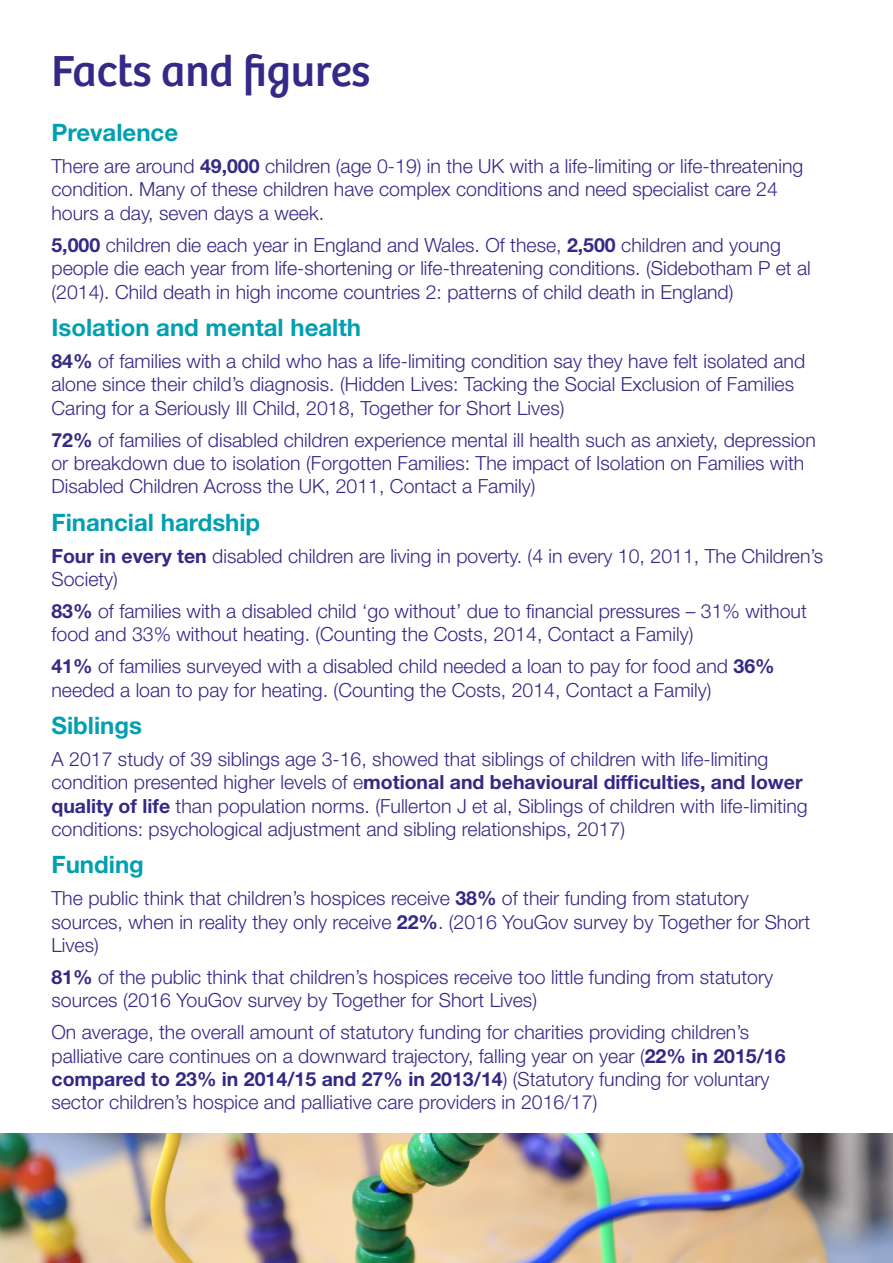
<style>
.page{position:relative;width:893px;height:1263px;background:#fff}
.page>*{position:absolute;margin:0;border:0;box-sizing:border-box;transform-origin:0 0}
.Key_Def_Text{font:45px "Bree";color:#332986}
.Key_Def_Title{font:700 24px "Helvetica Neue LT Std";color:#00a0b0}
.Key_Def_Title-2{font:300 19.5px/23.4px "Helvetica Neue LT Std";color:#332986}
.s1{font-weight:700}
</style>
<div class="page">
<img style="left:0;top:1133px;width:893px;height:130px">
<p class="Key_Def_Text" style="left:51px;top:45px;width:320px">Facts and figures</p>
<p class="Key_Def_Title" style="left:51px;top:118px;width:128px">Prevalence</p>
<p class="Key_Def_Title-2" style="left:51px;top:154px;width:753px">There are around <span class="s1">49,000</span> children (age 0-19) in the UK with a life-limiting or life-threatening condition. Many of these children have complex conditions and need specialist care 24 hours a day, seven days a week.</p>
<p class="Key_Def_Title-2" style="left:51px;top:233px;width:761px"><span class="s1">5,000</span> children die each year in England and Wales. Of these, <span class="s1">2,500</span> children and young people die each year from life-shortening or life-threatening conditions. (Sidebotham P et al (2014). Child death in high income countries 2: patterns of child death in England)</p>
<p class="Key_Def_Title" style="left:51px;top:312px;width:311px">Isolation and mental health</p>
<p class="Key_Def_Title-2" style="left:51px;top:349px;width:755px"><span class="s1">84%</span> of families with a child who has a life-limiting condition say they have felt isolated and alone since their child’s diagnosis. (Hidden Lives: Tacking the Social Exclusion of Families<br>Caring for a Seriously Ill Child, 2018, Together for Short Lives)</p>
<p class="Key_Def_Title-2" style="left:51px;top:427px;width:766px"><span class="s1">72%</span> of families of disabled children experience mental ill health such as anxiety, depression or breakdown due to isolation (Forgotten Families: The impact of Isolation on Families with<br>Disabled Children Across the UK, 2011, Contact a Family)</p>
<p class="Key_Def_Title" style="left:51px;top:507px;width:210px">Financial hardship</p>
<p class="Key_Def_Title-2" style="left:51px;top:543px;width:773px"><span class="s1">Four in every ten</span> disabled children are living in poverty. (4 in every 10, 2011, The Children’s<br>Society)</p>
<p class="Key_Def_Title-2" style="left:51px;top:599px;width:757px"><span class="s1">83%</span> of families with a disabled child ‘go without’ due to financial pressures – 31% without food and 33% without heating. (Counting the Costs, 2014, Contact a Family)</p>
<p class="Key_Def_Title-2" style="left:51px;top:654px;width:725px"><span class="s1">41%</span> of families surveyed with a disabled child needed a loan to pay for food and <span class="s1">36% </span>needed a loan to pay for heating. (Counting the Costs, 2014, Contact a Family)</p>
<p class="Key_Def_Title" style="left:51px;top:710px;width:92px">Siblings</p>
<p class="Key_Def_Title-2" style="left:51px;top:747px;width:758px">A 2017 study of 39 siblings age 3-16, showed that siblings of children with life-limiting condition presented higher levels of e<span class="s1">motional and behavioural difficulties, and lower quality of life</span> than population norms. (Fullerton J et al, Siblings of children with life-limiting conditions: psychological adjustment and sibling relationships, 2017)</p>
<p class="Key_Def_Title" style="left:51px;top:850px;width:94px">Funding</p>
<p class="Key_Def_Title-2" style="left:51px;top:886px;width:760px">The public think that children’s hospices receive <span class="s1">38%</span> of their funding from statutory sources, when in reality they only receive <span class="s1">22%</span>. (2016 YouGov survey by Together for Short<br>Lives)</p>
<p class="Key_Def_Title-2" style="left:51px;top:965px;width:723px"><span class="s1">81%</span> of the public think that children’s hospices receive too little funding from statutory sources (2016 YouGov survey by Together for Short Lives)</p>
<p class="Key_Def_Title-2" style="left:51px;top:1020px;width:736px">On average, the overall amount of statutory funding for charities providing children’s palliative care continues on a downward trajectory, falling year on year (<span class="s1">22% in 2015/16 compared to 23% in 2014/15 and 27% in 2013/14</span>) (Statutory funding for voluntary sector children’s hospice and palliative care providers in 2016/17)</p>
</div>
